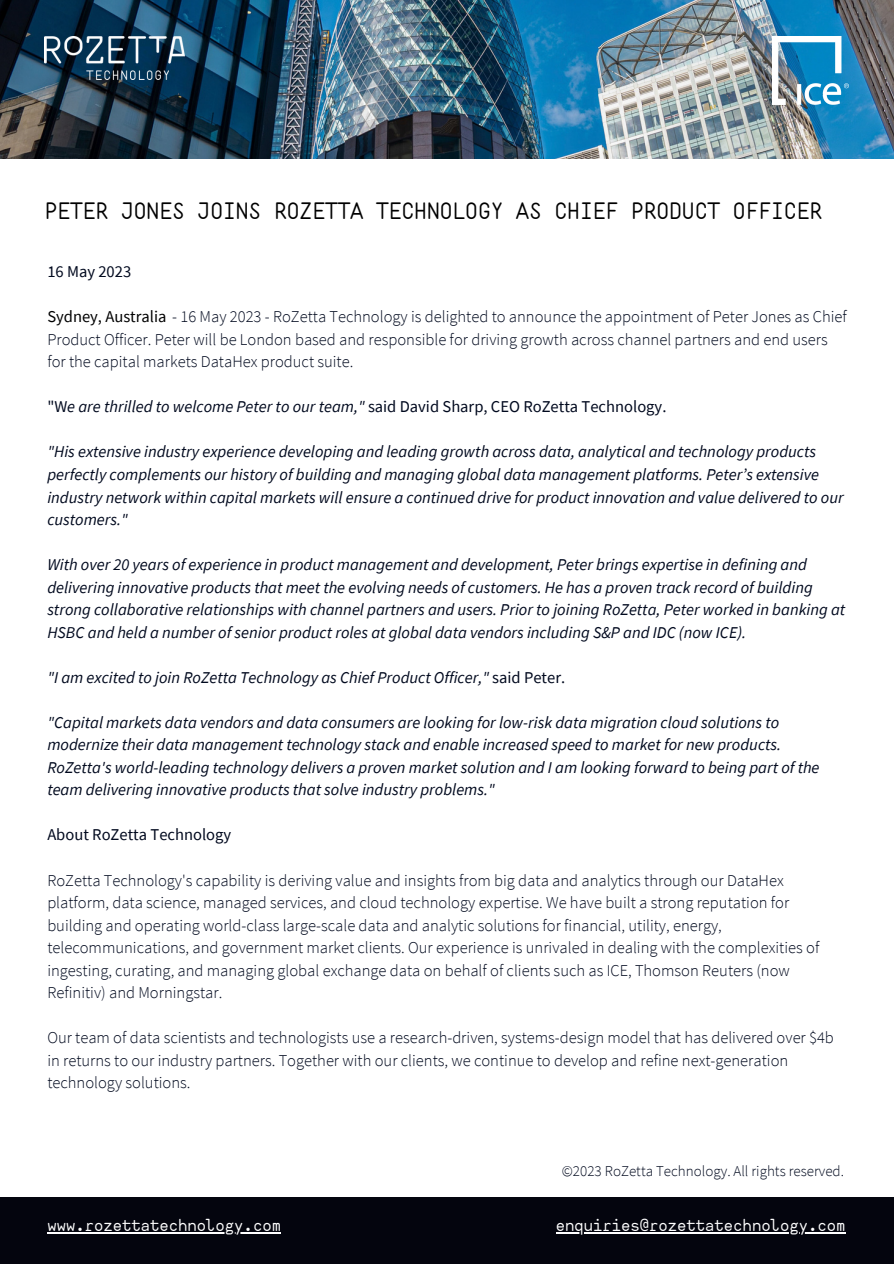
<style>
.page{position:relative;width:894px;height:1264px;background:#fff}
.page>*{position:absolute;margin:0;border:0;box-sizing:border-box;transform-origin:0 0}
.t1{font:22.5px "AHAMONO";color:#000}
.t2{font:italic 16.5px/22.5px "Source Sans Pro";color:#00091e}
.t3{font:300 16.5px/22.5px "Source Sans Pro";color:#00091e}
.t4{font:16.5px "Source Sans Pro";color:#00091e}
.t5{font:16.5px "AHAMONO";color:#fff}
.t6{font:300 15px "Source Sans Pro";color:#00091e}
.s1{font-weight:400;color:#000}
.s2{font-style:italic}
.s3{font-style:normal}
</style>
<div class="page">
<img style="left:0;top:0;width:893px;height:158px">
<div style="left:0;top:1196px;width:893px;height:67px;background:#04050e"></div>
<img style="left:45px;top:36px;width:139px;height:44px">
<img style="left:771px;top:36px;width:77px;height:69px">
<hr style="left:555px;top:1232px;width:290px;height:1px;background:#fff">
<hr style="left:47px;top:1232px;width:234px;height:1px;background:#fff">
<p class="t1" style="left:45px;top:197px;width:778px">PETER JONES JOINS ROZETTA TECHNOLOGY AS CHIEF PRODUCT OFFICER</p>
<p class="t4" style="left:47px;top:261px;width:85px">16 May 2023</p>
<p class="t3" style="left:47px;top:305px;width:800px"><span class="s1">Sydney, Australia</span> - 16 May 2023 - RoZetta Technology is delighted to announce the appointment of Peter Jones as Chief<br>Product Officer. Peter will be London based and responsible for driving growth across channel partners and end users for the capital markets DataHex product suite.</p>
<p class="t4" style="left:47px;top:396px;width:620px">"W<span class="s2">e are thrilled to welcome Peter to our team,"</span> said David Sharp, CEO RoZetta Technology.</p>
<p class="t2" style="left:47px;top:440px;width:797px">"His extensive industry experience developing and leading growth across data, analytical and technology products perfectly complements our history of building and managing global data management platforms. Peter’s extensive industry network within capital markets will ensure a continued drive for product innovation and value delivered to our customers."</p>
<p class="t2" style="left:47px;top:553px;width:799px">With over 20 years of experience in product management and development, Peter brings expertise in defining and delivering innovative products that meet the evolving needs of customers. He has a proven track record of building strong collaborative relationships with channel partners and users. Prior to joining RoZetta, Peter worked in banking at HSBC and held a number of senior product roles at global data vendors including S&amp;P and IDC (now ICE).</p>
<p class="t2" style="left:47px;top:665px;width:519px">"I am excited to join RoZetta Technology as Chief Product Officer," <span class="s3">said Peter.</span></p>
<p class="t2" style="left:47px;top:710px;width:773px">"Capital markets data vendors and data consumers are looking for low-risk data migration cloud solutions to modernize their data management technology stack and enable increased speed to market for new products.<br>RoZetta's world-leading technology delivers a proven market solution and I am looking forward to being part of the team delivering innovative products that solve industry problems."</p>
<p class="t4" style="left:47px;top:824px;width:185px">About RoZetta Technology</p>
<p class="t3" style="left:47px;top:868px;width:773px">RoZetta Technology's capability is deriving value and insights from big data and analytics through our DataHex platform, data science, managed services, and cloud technology expertise. We have built a strong reputation for building and operating world-class large-scale data and analytic solutions for financial, utility, energy, telecommunications, and government market clients. Our experience is unrivaled in dealing with the complexities of ingesting, curating, and managing global exchange data on behalf of clients such as ICE, Thomson Reuters (now Refinitiv) and Morningstar.</p>
<p class="t3" style="left:47px;top:1026px;width:787px">Our team of data scientists and technologists use a research-driven, systems-design model that has delivered over $4b in returns to our industry partners. Together with our clients, we continue to develop and refine next-generation technology solutions.</p>
<p class="t6" style="left:561px;top:1160px;width:283px">©2023 RoZetta Technology. All rights reserved.</p>
<p class="t5" style="left:47px;top:1215px;width:235px">www.rozettatechnology.com</p>
<p class="t5" style="left:555px;top:1215px;width:291px">enquiries@rozettatechnology.com</p>
</div>
